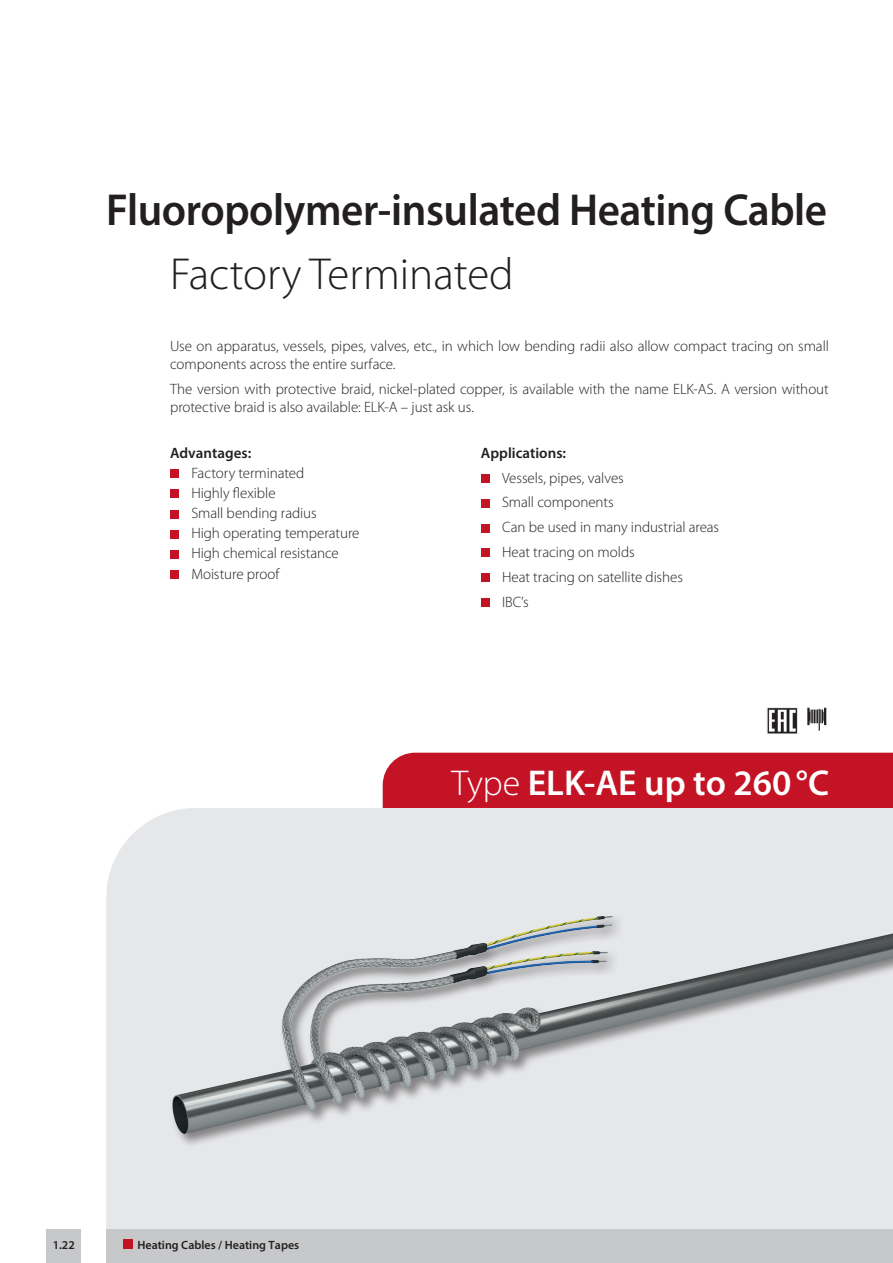
<style>
.page{position:relative;width:893px;height:1263px;background:#fff}
.page>*{position:absolute;margin:0;border:0;box-sizing:border-box;transform-origin:0 0}
.t1{font:600 45px "Myriad Pro";letter-spacing:-.01em;color:#231f20;scale:.96 1}
.t2{font:300 45px "Myriad Pro";color:#231f20}
.t3{font:600 36px "Myriad Pro";color:#fff}
.t4{font:300 15px/24.8px "Myriad Pro";letter-spacing:-.005em;color:#231f20}
.t5{font:600 15px "Myriad Pro";color:#231f20}
.t6{font:600 12px "Myriad Pro";color:#231f20}
.s1{font-weight:300}
</style>
<div class="page">
<div style="left:383px;top:753px;width:510px;height:55px;background:#c41324"></div>
<svg style="left:807px;top:708px;width:19px;height:23px"></svg>
<img style="left:766px;top:708px;width:32px;height:25px">
<div style="left:106px;top:808px;width:787px;height:421px;background:#e6e7e9"></div>
<div style="left:170px;top:914px;width:723px;height:233px;background:#e6e7e9"></div>
<img style="left:172px;top:916px;width:721px;height:218px">
<div style="left:47px;top:1229px;width:34px;height:34px;background:#c7c8ca"></div>
<div style="left:106px;top:1229px;width:787px;height:34px;background:#c7c8ca"></div>
<div style="left:123px;top:1239px;width:9px;height:10px;background:#c41324"></div>
<div style="left:481px;top:474px;width:8px;height:9px;background:#c41324"></div>
<div style="left:481px;top:499px;width:8px;height:8px;background:#c41324"></div>
<div style="left:481px;top:524px;width:8px;height:8px;background:#c41324"></div>
<div style="left:481px;top:549px;width:8px;height:8px;background:#c41324"></div>
<div style="left:481px;top:573px;width:8px;height:9px;background:#c41324"></div>
<div style="left:481px;top:598px;width:8px;height:9px;background:#c41324"></div>
<div style="left:170px;top:470px;width:8px;height:8px;background:#c41324"></div>
<div style="left:170px;top:490px;width:8px;height:8px;background:#c41324"></div>
<div style="left:170px;top:510px;width:8px;height:8px;background:#c41324"></div>
<div style="left:170px;top:530px;width:8px;height:8px;background:#c41324"></div>
<div style="left:170px;top:550px;width:8px;height:8px;background:#c41324"></div>
<div style="left:170px;top:570px;width:8px;height:8px;background:#c41324"></div>
<h1 class="t1" style="left:106px;top:181px;width:752px">Fluoropolymer-insulated Heating Cable</h1>
<h1 class="t2" style="left:170px;top:249px;width:345px">Factory Terminated</h1>
<p class="t4" style="left:170px;top:338px;width:660px;line-height:18px">Use on apparatus, vessels, pipes, valves, etc., in which low bending radii also allow compact tracing on small components across the entire surface.</p>
<p class="t4" style="left:170px;top:380px;width:660px;line-height:18px">The version with protective braid, nickel-plated copper, is available with the name ELK-AS. A version without protective braid is also available: ELK-A – just ask us.</p>
<p class="t5" style="left:170px;top:443px;width:83px">Advantages:</p>
<p class="t4" style="left:191px;top:463px;width:170px;line-height:20.1px">Factory terminated<br>Highly flexible<br>Small bending radius<br>High operating temperature<br>High chemical resistance<br>Moisture proof</p>
<p class="t5" style="left:481px;top:443px;width:87px">Applications:</p>
<p class="t4" style="left:502px;top:465px;width:219px">Vessels, pipes, valves<br>Small components<br>Can be used in many industrial areas<br>Heat tracing on molds<br>Heat tracing on satellite dishes<br>IBC’s</p>
<h2 class="t3" style="left:452px;top:759px;width:379px"><span class="s1">Type</span> ELK-AE up to 260°C</h2>
<p class="t6" style="left:53px;top:1237px;width:24px">1.22</p>
<p class="t6" style="left:137px;top:1237px;width:163px">Heating Cables / Heating Tapes</p>
</div>
